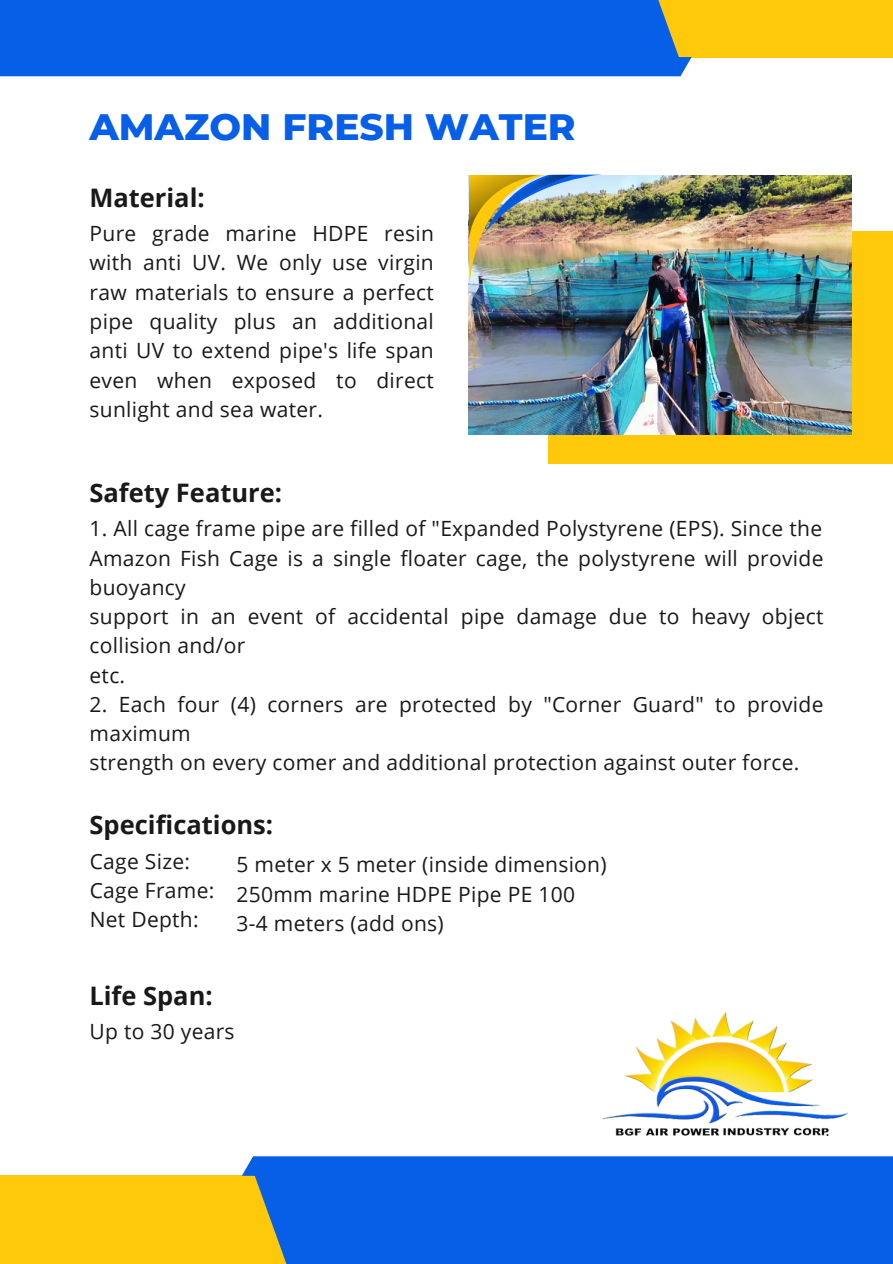
<style>
.page{position:relative;width:893px;height:1264px;background:#fff}
.page>*{position:absolute;margin:0;border:0;box-sizing:border-box;transform-origin:0 0}
.t1{font:800 37.5px "Montserrat";color:#075ee7}
.t2{font:700 25.5px "Open Sans";color:#191919}
.t3{font:21px/29.2px "Open Sans";letter-spacing:.015em;color:#191919}
</style>
<div class="page">
<div style="left:386px;top:0;width:506px;height:58px;background:#fec90b"></div>
<div style="left:0;top:57px;width:692px;height:19px;background:#075ee7"></div>
<div style="left:0;top:0;width:681px;height:65px;background:#075ee7"></div>
<div style="left:548px;top:230px;width:344px;height:233px;background:#fec90b"></div>
<img style="left:468px;top:176px;width:383px;height:258px">
<img style="left:468px;top:174px;width:134px;height:113px">
<div style="left:0;top:1174px;width:547px;height:89px;background:#fec90b"></div>
<svg style="left:156px;top:1156px;width:736px;height:20px"></svg>
<div style="left:252px;top:1167px;width:640px;height:96px;background:#075ee7"></div>
<img style="left:602px;top:1012px;width:246px;height:124px">
<h2 class="t1" style="left:89px;top:104px;width:488px">AMAZON FRESH WATER</h2>
<p class="t2" style="left:89px;top:180px;width:117px">Material:</p>
<p class="t3" style="left:90px;top:218px;width:346px;text-align:justify">Pure grade marine HDPE resin with anti UV. We only use virgin raw materials to ensure a perfect pipe quality plus an additional anti UV to extend pipe's life span even when exposed to direct sunlight and sea water.</p>
<p class="t2" style="left:89px;top:475px;width:194px">Safety Feature:</p>
<h2 class="t3" style="left:90px;top:513px;width:734px">1. All cage frame pipe are filled of "Expanded Polystyrene (EPS). Since the</h2>
<p class="t3" style="left:90px;top:542px;width:735px">Amazon Fish Cage is a single floater cage, the polystyrene will provide buoyancy</p>
<p class="t3" style="left:90px;top:601px;width:735px">support in an event of accidental pipe damage due to heavy object collision and/or</p>
<p class="t3" style="left:90px;top:659px;width:37px">etc.</p>
<p class="t3" style="left:90px;top:689px;width:735px">2. Each four (4) corners are protected by "Corner Guard" to provide maximum</p>
<p class="t3" style="left:90px;top:747px;width:711px">strength on every comer and additional protection against outer force.</p>
<p class="t2" style="left:90px;top:807px;width:185px">Specifications:</p>
<h2 class="t3" style="left:90px;top:845px;width:102px">Cage Size:</h2>
<p class="t3" style="left:90px;top:875px;width:126px">Cage Frame:</p>
<p class="t3" style="left:90px;top:904px;width:110px">Net Depth:</p>
<p class="t3" style="left:236px;top:849px;width:371px">5 meter x 5 meter (inside dimension)</p>
<p class="t3" style="left:236px;top:879px;width:340px">250mm marine HDPE Pipe PE 100</p>
<p class="t3" style="left:236px;top:908px;width:209px">3-4 meters (add ons)</p>
<p class="t2" style="left:89px;top:977px;width:125px">Life Span:</p>
<h2 class="t3" style="left:90px;top:1016px;width:147px">Up to 30 years</h2>
</div>
